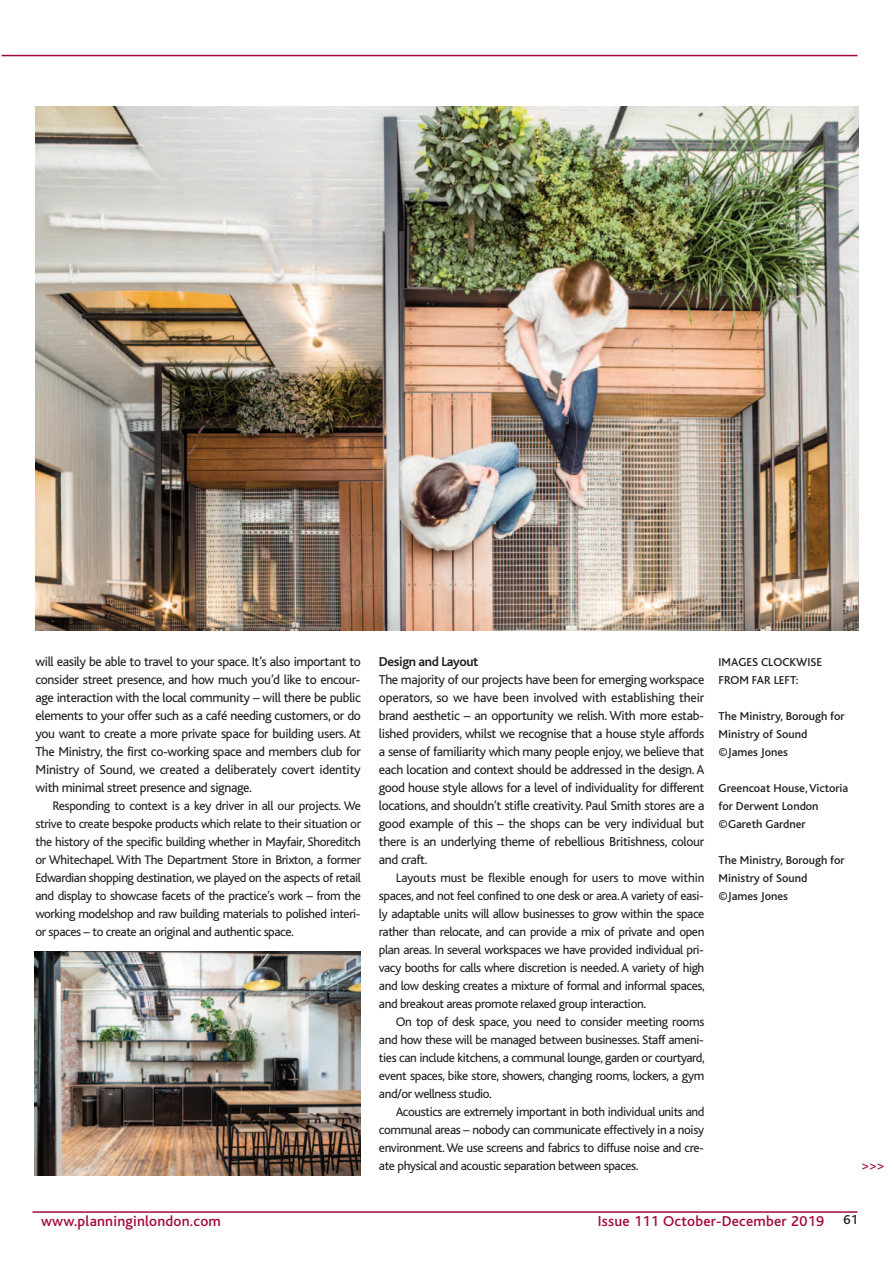
<style>
.page{position:relative;width:893px;height:1263px;background:#fff}
.page>*{position:absolute;margin:0;border:0;box-sizing:border-box;transform-origin:0 0}
.t1{font:500 15px "Bliss";letter-spacing:.015em;color:#a20a3a}
.t2{font:13.5px/18px "Bliss";letter-spacing:-.025em;color:#231f20;text-align:justify}
.t3{font:700 13.5px "Bliss";letter-spacing:-.025em;color:#231f20}
.t4{font:13.5px "Bliss";color:#a20a3a}
.t5{font:500 13.5px "Bliss";color:#231f20}
.t6{font:13.05px/18px "Bliss";letter-spacing:-.03em;color:#231f20;text-align:justify}
.t7{font:500 12px/18px "Bliss";color:#231f20}
</style>
<div class="page">
<hr style="left:2px;top:55px;width:855px;height:1px;background:#a20a3a">
<hr style="left:33px;top:1212px;width:824px;height:1px;background:#a20a3a">
<img style="left:35px;top:106px;width:824px;height:524px">
<img style="left:34px;top:951px;width:327px;height:224px">
<p class="t2" style="left:36px;top:654px;width:327px">will easily be able to travel to your space. It’s also important to consider street presence, and how much you’d like to encour&shy;age interaction with the local community – will there be public elements to your offer such as a café needing customers, or do you want to create a more private space for building users. At The Ministry, the first co-working space and members club for Ministry of Sound, we created a deliberately covert identity with minimal street presence and signage.</p>
<p class="t6" style="left:36px;top:798px;width:327px;text-indent:17px">Responding to context is a key driver in all our projects. We strive to create bespoke products which relate to their situation or the history of the specific building whether in Mayfair, Shoreditch or Whitechapel. With The Department Store in Brixton, a former Edwardian shopping destination, we played on the aspects of retail and display to showcase facets of the practice’s work – from the working modelshop and raw building materials to polished interi&shy;or spaces – to create an original and authentic space.</p>
<p class="t3" style="left:379px;top:656px;width:101px">Design and Layout</p>
<p class="t2" style="left:379px;top:672px;width:327px">The majority of our projects have been for emerging workspace operators, so we have been involved with establishing their brand aesthetic – an opportunity we relish. With more estab&shy;lished providers, whilst we recognise that a house style affords a sense of familiarity which many people enjoy, we believe that each location and context should be addressed in the design. A good house style allows for a level of individuality for different locations, and shouldn’t stifle creativity. Paul Smith stores are a good example of this – the shops can be very individual but there is an underlying theme of rebellious Britishness, colour and craft.</p>
<p class="t6" style="left:379px;top:870px;width:327px;text-indent:17px">Layouts must be flexible enough for users to move within spaces, and not feel confined to one desk or area. A variety of easi&shy;ly adaptable units will allow businesses to grow within the space rather than relocate, and can provide a mix of private and open plan areas. In several workspaces we have provided individual pri&shy;vacy booths for calls where discretion is needed. A variety of high and low desking creates a mixture of formal and informal spaces, and breakout areas promote relaxed group interaction.</p>
<p class="t6" style="left:379px;top:1014px;width:327px;text-indent:17px">On top of desk space, you need to consider meeting rooms and how these will be managed between businesses. Staff ameni&shy;ties can include kitchens, a communal lounge, garden or courtyard, event spaces, bike store, showers, changing rooms, lockers, a gym and/or wellness studio.</p>
<p class="t6" style="left:379px;top:1104px;width:327px;text-indent:17px">Acoustics are extremely important in both individual units and communal areas – nobody can communicate effectively in a noisy environment. We use screens and fabrics to diffuse noise and cre&shy;ate physical and acoustic separation between spaces.</p>
<p class="t7" style="left:719px;top:654px;width:105px">IMAGES CLOCKWISE</p>
<p class="t7" style="left:719px;top:672px;width:81px">FROM FAR LEFT:</p>
<p class="t7" style="left:719px;top:708px;width:128px">The Ministry, Borough for<br>Ministry of Sound</p>
<p class="t7" style="left:719px;top:744px;width:71px">©James Jones</p>
<p class="t7" style="left:719px;top:780px;width:131px">Greencoat House, Victoria for Derwent London</p>
<p class="t7" style="left:719px;top:816px;width:89px">©Gareth Gardner</p>
<p class="t7" style="left:719px;top:852px;width:128px">The Ministry, Borough for<br>Ministry of Sound</p>
<p class="t7" style="left:719px;top:888px;width:71px">©James Jones</p>
<p class="t4" style="left:861px;top:1160px;width:25px">&gt;&gt;&gt;</p>
<p class="t1" style="left:41px;top:1215px;width:181px">www.planninginlondon.com</p>
<p class="t1" style="left:598px;top:1215px;width:228px">Issue 111 October-December 2019</p>
<p class="t5" style="left:843px;top:1215px;width:16px">61</p>
</div>
